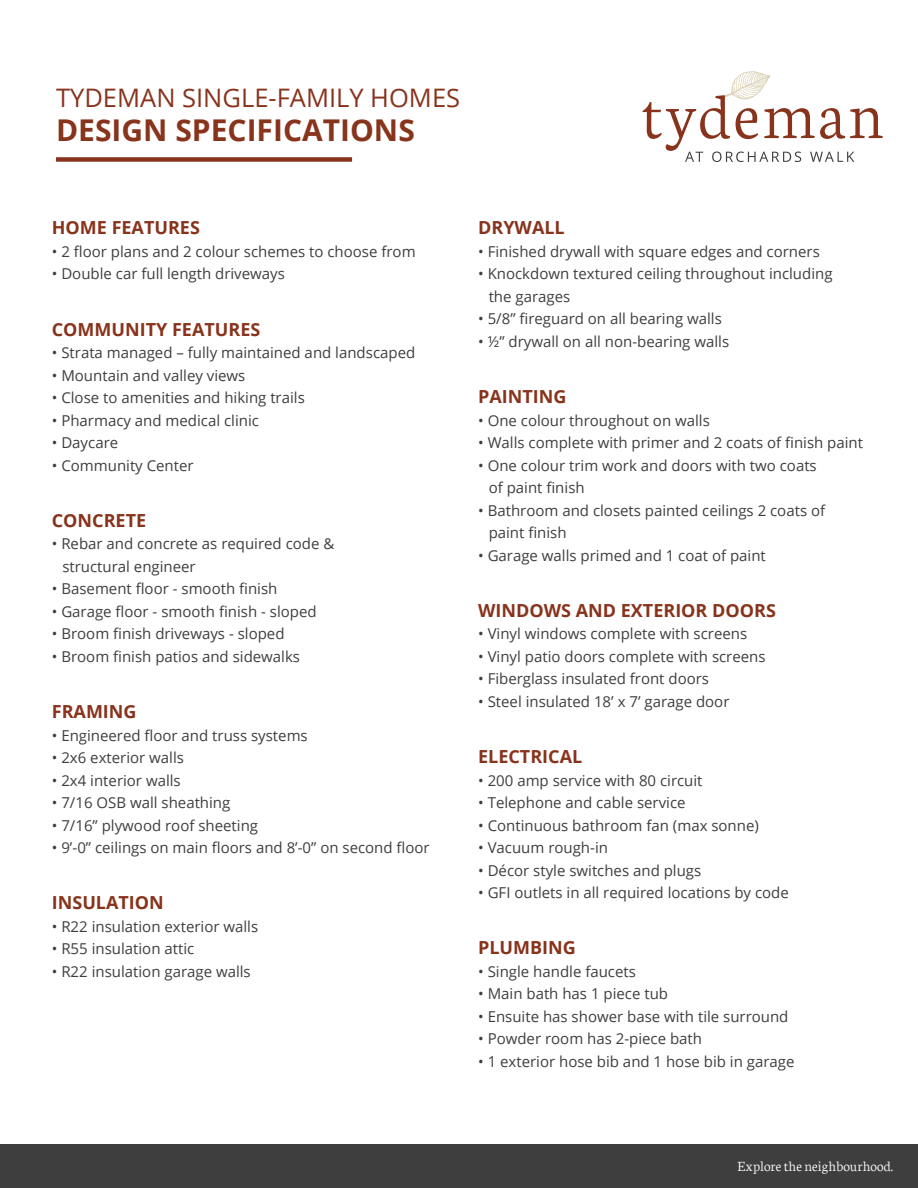
<style>
.page{position:relative;width:918px;height:1188px;background:#fff}
.page>*{position:absolute;margin:0;border:0;box-sizing:border-box;transform-origin:0 0}
.t1{font:700 30px "Open Sans";color:#88331c}
.t2{font:25.5px "Open Sans";color:#88331c}
.t3{font:700 18px "Open Sans";color:#88331c}
.t4{font:15px/22.5px "Open Sans";color:#3e3e3f}
.t5{font:300 15px "Neuton";color:#fff}
</style>
<div class="page">
<div style="left:56px;top:157px;width:296px;height:5px;background:#88331c"></div>
<div style="left:0;top:1144px;width:918px;height:44px;background:#3e3e3f"></div>
<svg style="left:643px;top:71px;width:240px;height:91px"></svg>
<h2 class="t2" style="left:56px;top:80px;width:406px">TYDEMAN SINGLE-FAMILY HOMES</h2>
<h1 class="t1" style="left:56px;top:109px;width:360px">DESIGN SPECIFICATIONS</h1>
<p class="t3" style="left:52px;top:215px;width:150px">HOME FEATURES</p>
<p class="t4" style="left:52px;top:240px;width:365px">• 2 floor plans and 2 colour schemes to choose from</p>
<p class="t4" style="left:52px;top:262px;width:235px">• Double car full length driveways</p>
<p class="t3" style="left:52px;top:316px;width:210px">COMMUNITY FEATURES</p>
<p class="t4" style="left:52px;top:341px;width:365px">• Strata managed – fully maintained and landscaped</p>
<p class="t4" style="left:52px;top:363px;width:195px">• Mountain and valley views</p>
<p class="t4" style="left:52px;top:386px;width:255px">• Close to amenities and hiking trails</p>
<p class="t4" style="left:52px;top:408px;width:209px">• Pharmacy and medical clinic</p>
<p class="t4" style="left:52px;top:431px;width:68px">• Daycare</p>
<p class="t4" style="left:52px;top:453px;width:143px">• Community Center</p>
<p class="t3" style="left:52px;top:508px;width:96px">CONCRETE</p>
<p class="t4" style="left:62px;top:532px;width:274px;text-indent:-10px">• Rebar and concrete as required code &amp; structural engineer</p>
<p class="t4" style="left:52px;top:577px;width:227px">• Basement floor - smooth finish</p>
<p class="t4" style="left:52px;top:600px;width:266px">• Garage floor - smooth finish - sloped</p>
<p class="t4" style="left:52px;top:622px;width:234px">• Broom finish driveways - sloped</p>
<p class="t4" style="left:52px;top:645px;width:250px">• Broom finish patios and sidewalks</p>
<p class="t3" style="left:52px;top:699px;width:86px">FRAMING</p>
<p class="t4" style="left:52px;top:723px;width:257px">• Engineered floor and truss systems</p>
<p class="t4" style="left:52px;top:746px;width:134px">• 2x6 exterior walls</p>
<p class="t4" style="left:52px;top:768px;width:130px">• 2x4 interior walls</p>
<p class="t4" style="left:52px;top:791px;width:180px">• 7/16 OSB wall sheathing</p>
<p class="t4" style="left:52px;top:813px;width:208px">• 7/16” plywood roof sheeting</p>
<p class="t4" style="left:52px;top:836px;width:379px">• 9’-0” ceilings on main floors and 8’-0” on second floor</p>
<p class="t3" style="left:52px;top:890px;width:114px">INSULATION</p>
<p class="t4" style="left:52px;top:915px;width:208px">• R22 insulation exterior walls</p>
<p class="t4" style="left:52px;top:937px;width:144px">• R55 insulation attic</p>
<p class="t4" style="left:52px;top:960px;width:200px">• R22 insulation garage walls</p>
<p class="t3" style="left:478px;top:215px;width:88px">DRYWALL</p>
<p class="t4" style="left:478px;top:240px;width:343px">• Finished drywall with square edges and corners</p>
<p class="t4" style="left:489px;top:262px;width:345px;text-indent:-10px">• Knockdown textured ceiling throughout including the garages</p>
<p class="t4" style="left:478px;top:307px;width:245px">• 5/8” fireguard on all bearing walls</p>
<p class="t4" style="left:478px;top:330px;width:253px">• ½” drywall on all non-bearing walls</p>
<p class="t3" style="left:478px;top:384px;width:90px">PAINTING</p>
<p class="t4" style="left:478px;top:408px;width:233px">• One colour throughout on walls</p>
<p class="t4" style="left:478px;top:431px;width:386px">• Walls complete with primer and 2 coats of finish paint</p>
<p class="t4" style="left:489px;top:453px;width:330px;text-indent:-10px">• One colour trim work and doors with two coats of paint finish</p>
<p class="t4" style="left:489px;top:498px;width:338px;text-indent:-10px">• Bathroom and closets painted ceilings 2 coats of paint finish</p>
<p class="t4" style="left:478px;top:543px;width:289px">• Garage walls primed and 1 coat of paint</p>
<p class="t3" style="left:478px;top:598px;width:299px">WINDOWS AND EXTERIOR DOORS</p>
<p class="t4" style="left:478px;top:622px;width:271px">• Vinyl windows complete with screens</p>
<p class="t4" style="left:478px;top:645px;width:289px">• Vinyl patio doors complete with screens</p>
<p class="t4" style="left:478px;top:667px;width:232px">• Fiberglass insulated front doors</p>
<p class="t4" style="left:478px;top:690px;width:253px">• Steel insulated 18’ x 7’ garage door</p>
<p class="t3" style="left:478px;top:744px;width:106px">ELECTRICAL</p>
<p class="t4" style="left:478px;top:768px;width:226px">• 200 amp service with 80 circuit</p>
<p class="t4" style="left:478px;top:791px;width:209px">• Telephone and cable service</p>
<p class="t4" style="left:478px;top:813px;width:282px">• Continuous bathroom fan (max sonne)</p>
<p class="t4" style="left:478px;top:836px;width:131px">• Vacuum rough-in</p>
<p class="t4" style="left:478px;top:858px;width:225px">• Décor style switches and plugs</p>
<p class="t4" style="left:478px;top:881px;width:312px">• GFI outlets in all required locations by code</p>
<p class="t3" style="left:478px;top:935px;width:99px">PLUMBING</p>
<p class="t4" style="left:478px;top:960px;width:159px">• Single handle faucets</p>
<p class="t4" style="left:478px;top:982px;width:191px">• Main bath has 1 piece tub</p>
<p class="t4" style="left:478px;top:1005px;width:312px">• Ensuite has shower base with tile surround</p>
<p class="t4" style="left:478px;top:1027px;width:225px">• Powder room has 2-piece bath</p>
<p class="t4" style="left:478px;top:1050px;width:318px">• 1 exterior hose bib and 1 hose bib in garage</p>
<p class="t5" style="left:738px;top:1158px;width:157px">Explore the neighbourhood.</p>
</div>
